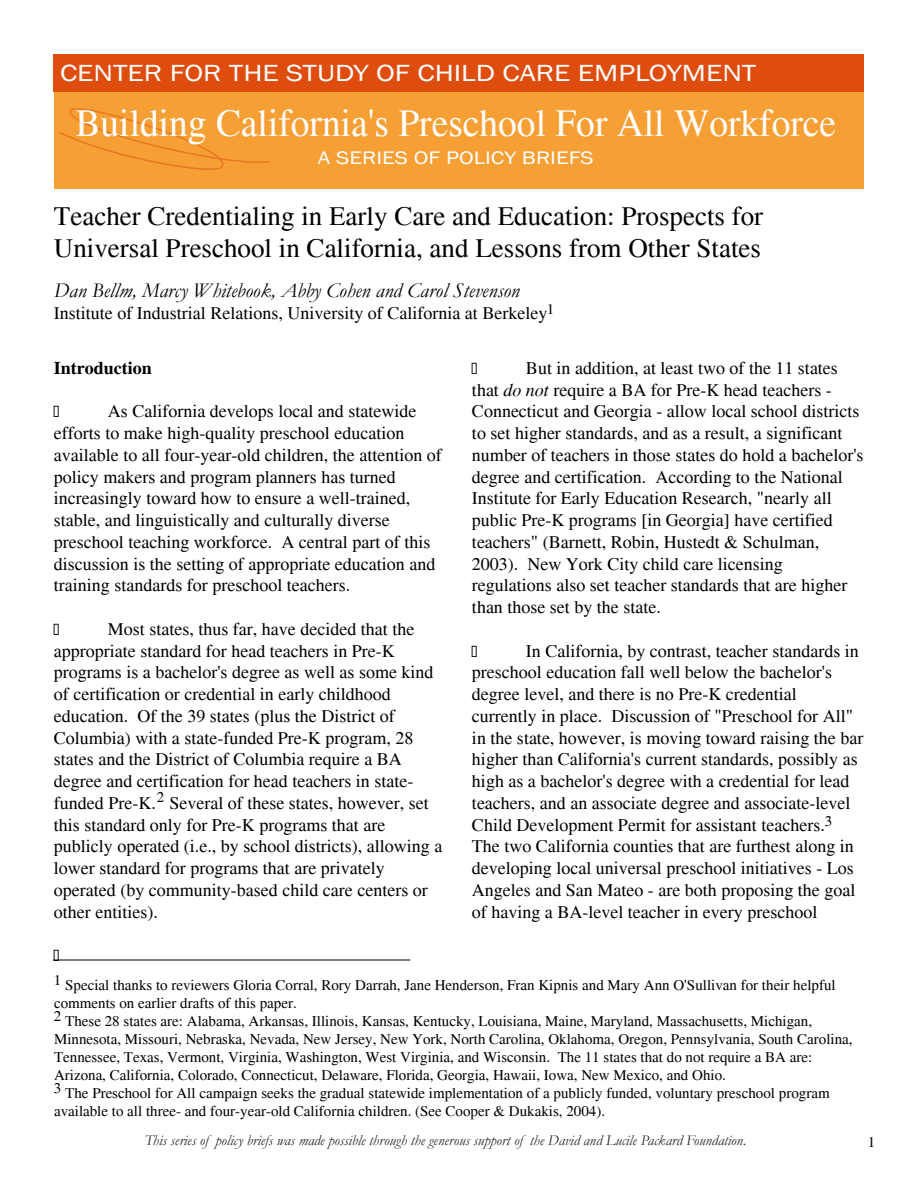
<style>
.page{position:relative;width:918px;height:1188px;background:#fff}
.page>*{position:absolute;margin:0;border:0;box-sizing:border-box;transform-origin:0 0}
.t1{font:39px "Times";color:#fff;scale:.96 1}
.t2{font:27px/32.2px "Times";color:#000}
.t3{font:24px "Franklin Gothic";color:#fff;scale:1.24 1}
.t4{font:italic 21px "Garamond";color:#000}
.t5{font:18.75px "Franklin Gothic";color:#fff;scale:1.24 1}
.t6{font:18px/21.8px "Times";color:#000}
.t7{font:700 18px "Times";color:#000}
.t8{font:15px "Times";color:#000}
.t9{font:italic 15px "Garamond";color:#000}
.s1{font-style:italic}
</style>
<div class="page">
<div style="left:54px;top:54px;width:810px;height:135px;background:#f69f35"></div>
<div style="left:54px;top:54px;width:810px;height:38px;background:#de4d0e"></div>
<svg style="left:59px;top:108px;width:211px;height:62px"></svg>
<h3 class="t3" style="left:60px;top:58px;width:563px">CENTER FOR THE STUDY OF CHILD CARE EMPLOYMENT</h3>
<h1 class="t1" style="left:76px;top:101px;width:794px">Building California's Preschool For All Workforce</h1>
<p class="t5" style="left:318px;top:146px;width:224px">A SERIES OF POLICY BRIEFS</p>
<h2 class="t2" style="left:54px;top:200px;width:711px">Teacher Credentialing in Early Care and Education: Prospects for<br>Universal Preschool in California, and Lessons from Other States</h2>
<p class="t4" style="left:54px;top:276px;width:467px">Dan Bellm, Marcy Whitebook, Abby Cohen and Carol Stevenson</p>
<p class="t6" style="left:54px;top:302px;width:495px">Institute of Industrial Relations, University of California at Berkeley</p>
<p class="t8" style="left:547px;top:301px;width:9px">1</p>
<p class="t7" style="left:54px;top:357px;width:100px">Introduction</p>
<p class="t6" style="left:54px;top:401px;width:389px;text-indent:54px">As California develops local and statewide efforts to make high-quality preschool education available to all four-year-old children, the attention of policy makers and program planners has turned increasingly toward how to ensure a well-trained, stable, and linguistically and culturally diverse preschool teaching workforce. A central part of this discussion is the setting of appropriate education and training standards for preschool teachers.</p>
<p class="t6" style="left:54px;top:618px;width:390px;text-indent:54px">Most states, thus far, have decided that the appropriate standard for head teachers in Pre-K programs is a bachelor's degree as well as some kind of certification or credential in early childhood education. Of the 39 states (plus the District of Columbia) with a state-funded Pre-K program, 28 states and the District of Columbia require a BA degree and certification for head teachers in state&shy;funded Pre-K. Several of these states, however, set this standard only for Pre-K programs that are publicly operated (i.e., by school districts), allowing a lower standard for programs that are privately operated (by community-based child care centers or other entities).</p>
<p class="t8" style="left:157px;top:788px;width:9px">2</p>
<p class="t6" style="left:472px;top:357px;width:393px;text-indent:54px">But in addition, at least two of the 11 states that <span class="s1">do not</span> require a BA for Pre-K head teachers - Connecticut and Georgia - allow local school districts to set higher standards, and as a result, a significant number of teachers in those states do hold a bachelor's degree and certification. According to the National Institute for Early Education Research, "nearly all public Pre-K programs [in Georgia] have certified teachers" (Barnett, Robin, Hustedt &amp; Schulman, 2003). New York City child care licensing regulations also set teacher standards that are higher than those set by the state.</p>
<p class="t6" style="left:472px;top:640px;width:393px;text-indent:54px">In California, by contrast, teacher standards in preschool education fall well below the bachelor's degree level, and there is no Pre-K credential currently in place. Discussion of "Preschool for All" in the state, however, is moving toward raising the bar higher than California's current standards, possibly as high as a bachelor's degree with a credential for lead teachers, and an associate degree and associate-level Child Development Permit for assistant teachers.<br>The two California counties that are furthest along in developing local universal preschool initiatives - Los Angeles and San Mateo - are both proposing the goal of having a BA-level teacher in every preschool</p>
<p class="t8" style="left:825px;top:813px;width:9px">3</p>
<p class="t8" style="left:54px;top:971px;width:9px">1</p>
<p class="t8" style="left:54px;top:1008px;width:9px">2</p>
<p class="t8" style="left:65px;top:977px;width:772px">Special thanks to reviewers Gloria Corral, Rory Darrah, Jane Henderson, Fran Kipnis and Mary Ann O'Sullivan for their helpful</p>
<p class="t8" style="left:54px;top:995px;width:244px">comments on earlier drafts of this paper.</p>
<p class="t8" style="left:65px;top:1013px;width:748px">These 28 states are: Alabama, Arkansas, Illinois, Kansas, Kentucky, Louisiana, Maine, Maryland, Massachusetts, Michigan,</p>
<p class="t8" style="left:54px;top:1031px;width:800px">Minnesota, Missouri, Nebraska, Nevada, New Jersey, New York, North Carolina, Oklahoma, Oregon, Pennsylvania, South Carolina,</p>
<p class="t8" style="left:54px;top:1049px;width:760px">Tennessee, Texas, Vermont, Virginia, Washington, West Virginia, and Wisconsin. The 11 states that do not require a BA are:</p>
<p class="t8" style="left:54px;top:1067px;width:673px">Arizona, California, Colorado, Connecticut, Delaware, Florida, Georgia, Hawaii, Iowa, New Mexico, and Ohio.</p>
<p class="t8" style="left:65px;top:1085px;width:766px">The Preschool for All campaign seeks the gradual statewide implementation of a publicly funded, voluntary preschool program</p>
<p class="t8" style="left:54px;top:1103px;width:553px">available to all three- and four-year-old California children. (See Cooper &amp; Dukakis, 2004).</p>
<p class="t8" style="left:54px;top:1080px;width:9px">3</p>
<p class="t9" style="left:144px;top:1130px;width:604px">This series of policy briefs was made possible through the generous support of the David and Lucile Packard Foundation.</p>
<p class="t8" style="left:868px;top:1134px;width:9px">1</p>
</div>
